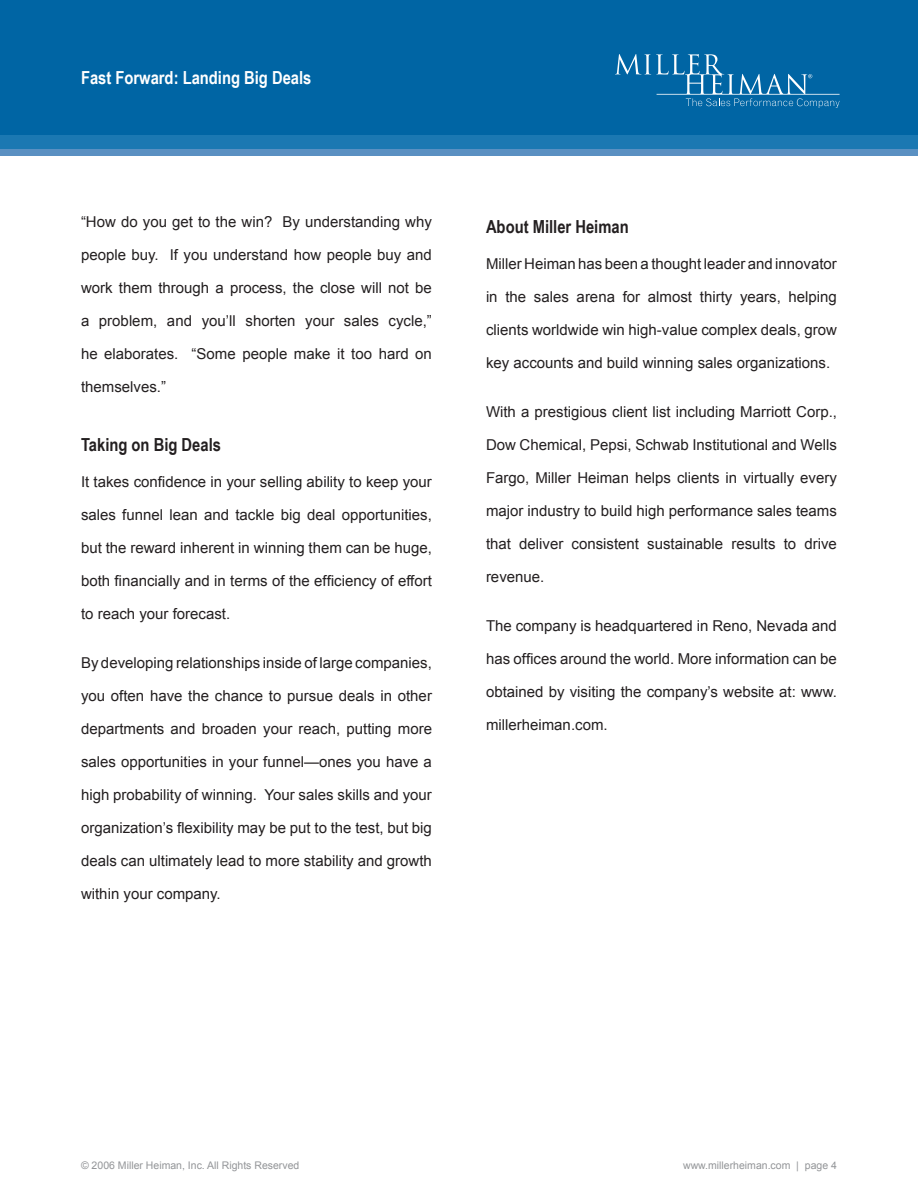
<style>
.page{position:relative;width:918px;height:1188px;background:#fff}
.page>*{position:absolute;margin:0;border:0;box-sizing:border-box;transform-origin:0 0}
.t1{font:700 18px "Arial Narrow";color:#231f20}
.t2{font:700 18px "Arial Narrow";color:#fff}
.Body{font:15px "Arial";color:#231f20}
.t3{font:10.5px "Arial";color:#939598}
</style>
<div class="page">
<div style="left:0;top:121px;width:918px;height:35px;background:#5a90c2"></div>
<div style="left:0;top:125px;width:918px;height:23px;background:#1b78b2"></div>
<div style="left:0;top:0;width:918px;height:135px;background:#0065a4"></div>
<svg style="left:615px;top:54px;width:225px;height:54px"></svg>
<p class="t2" style="left:81px;top:64px;width:232px">Fast Forward: Landing Big Deals</p>
<p class="Body" style="left:81px;top:212px;width:352px">“How do you get to the win? By understanding why</p>
<p class="Body" style="left:81px;top:245px;width:352px">people buy. If you understand how people buy and</p>
<p class="Body" style="left:81px;top:278px;width:352px">work them through a process, the close will not be</p>
<p class="Body" style="left:81px;top:311px;width:352px">a problem, and you’ll shorten your sales cycle,”</p>
<p class="Body" style="left:81px;top:344px;width:352px">he elaborates. “Some people make it too hard on</p>
<p class="Body" style="left:81px;top:377px;width:87px">themselves.”</p>
<p class="t1" style="left:81px;top:431px;width:142px">Taking on Big Deals</p>
<p class="Body" style="left:81px;top:472px;width:352px">It takes confidence in your selling ability to keep your</p>
<p class="Body" style="left:81px;top:505px;width:352px">sales funnel lean and tackle big deal opportunities,</p>
<p class="Body" style="left:81px;top:538px;width:352px">but the reward inherent in winning them can be huge,</p>
<p class="Body" style="left:81px;top:571px;width:352px">both financially and in terms of the efficiency of effort</p>
<p class="Body" style="left:81px;top:604px;width:151px">to reach your forecast.</p>
<p class="Body" style="left:81px;top:653px;width:352px">By developing relationships inside of large companies,</p>
<p class="Body" style="left:81px;top:686px;width:352px">you often have the chance to pursue deals in other</p>
<p class="Body" style="left:81px;top:719px;width:353px">departments and broaden your reach, putting more</p>
<p class="Body" style="left:81px;top:752px;width:352px">sales opportunities in your funnel—ones you have a</p>
<p class="Body" style="left:81px;top:785px;width:352px">high probability of winning. Your sales skills and your</p>
<p class="Body" style="left:81px;top:818px;width:352px">organization’s flexibility may be put to the test, but big</p>
<p class="Body" style="left:81px;top:851px;width:352px">deals can ultimately lead to more stability and growth</p>
<p class="Body" style="left:81px;top:884px;width:141px">within your company.</p>
<p class="t1" style="left:486px;top:213px;width:144px">About Miller Heiman</p>
<p class="Body" style="left:486px;top:253px;width:352px">Miller Heiman has been a thought leader and innovator</p>
<p class="Body" style="left:486px;top:286px;width:352px">in the sales arena for almost thirty years, helping</p>
<p class="Body" style="left:486px;top:319px;width:352px">clients worldwide win high-value complex deals, grow</p>
<p class="Body" style="left:486px;top:352px;width:346px">key accounts and build winning sales organizations.</p>
<p class="Body" style="left:486px;top:402px;width:353px">With a prestigious client list including Marriott Corp.,</p>
<p class="Body" style="left:486px;top:435px;width:352px">Dow Chemical, Pepsi, Schwab Institutional and Wells</p>
<p class="Body" style="left:486px;top:468px;width:352px">Fargo, Miller Heiman helps clients in virtually every</p>
<p class="Body" style="left:486px;top:501px;width:352px">major industry to build high performance sales teams</p>
<p class="Body" style="left:486px;top:534px;width:352px">that deliver consistent sustainable results to drive</p>
<p class="Body" style="left:486px;top:567px;width:60px">revenue.</p>
<p class="Body" style="left:486px;top:616px;width:352px">The company is headquartered in Reno, Nevada and</p>
<p class="Body" style="left:486px;top:649px;width:352px">has offices around the world. More information can be</p>
<p class="Body" style="left:486px;top:682px;width:352px">obtained by visiting the company’s website at: www.</p>
<p class="Body" style="left:486px;top:715px;width:123px">millerheiman.com.</p>
<p class="t3" style="left:81px;top:1158px;width:220px">© 2006 Miller Heiman, Inc. All Rights Reserved</p>
<p class="t3" style="left:683px;top:1158px;width:147px">www.millerheiman.com | page</p>
</div>
